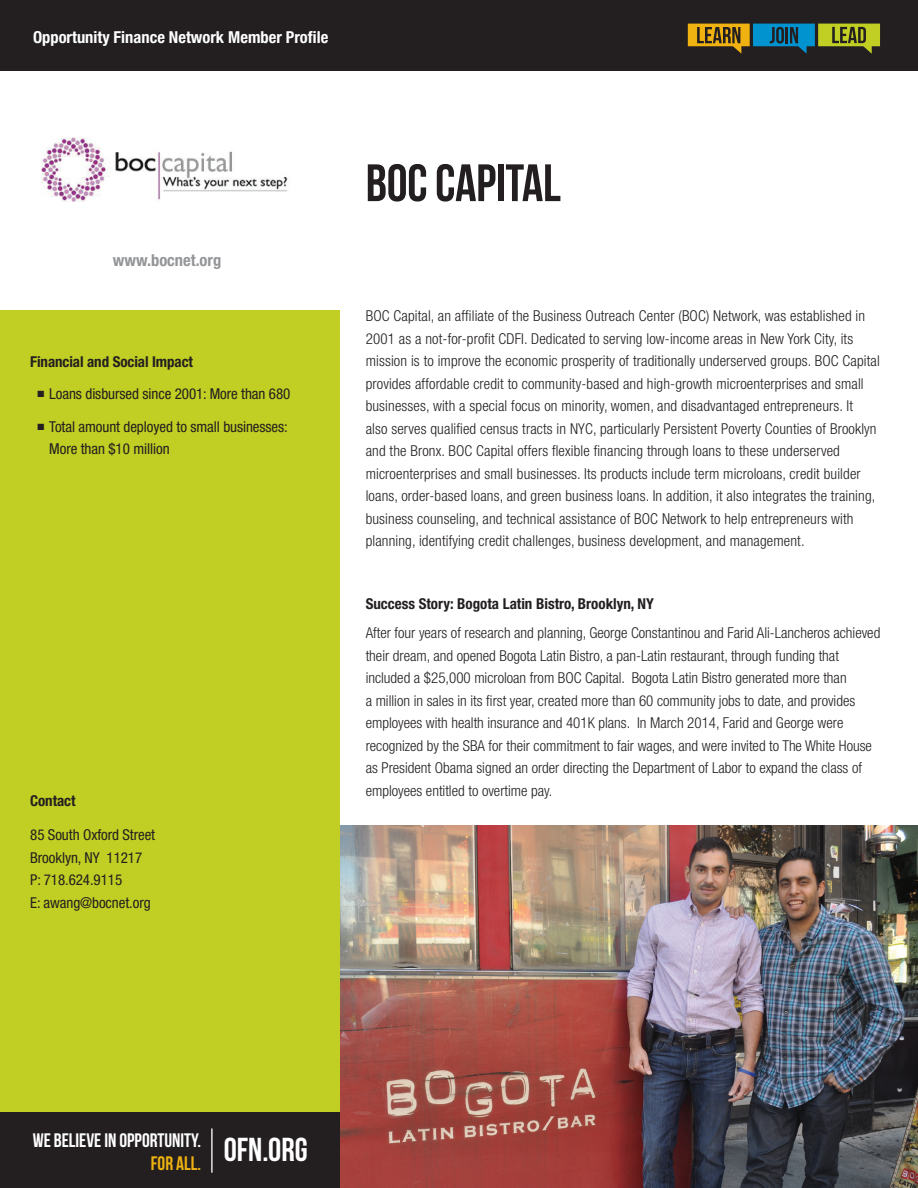
<style>
.page{position:relative;width:918px;height:1188px;background:#fff}
.page>*{position:absolute;margin:0;border:0;box-sizing:border-box;transform-origin:0 0}
.t1{font:52.5px "Bebas Neue";letter-spacing:-.005em;color:#231f20}
.t2{font:19.5px/23.4px "Bebas Neue";color:#fff}
.t3{font:700 condensed 16.5px "Helvetica Neue LT Std";color:#fff}
.t4{font:700 condensed 16.5px "Helvetica Neue LT Std";color:#939598}
.t5{font:300 condensed 15px/22.5px "Helvetica Neue LT Std";letter-spacing:.01em;color:#231f20}
.t6{font:condensed 15px/22.5px "Helvetica Neue LT Std";letter-spacing:-.005em;color:#231f20}
.t7{font:700 condensed 15px "Helvetica Neue LT Std";color:#231f20}
.s1{color:#efb211}
</style>
<div class="page">
<img style="left:339px;top:825px;width:579px;height:363px">
<img style="left:42px;top:138px;width:246px;height:64px">
<div style="left:0;top:311px;width:339px;height:877px;background:#c1ce23"></div>
<div style="left:0;top:0;width:918px;height:70px;background:#231f20"></div>
<svg style="left:688px;top:24px;width:192px;height:30px"></svg>
<div style="left:0;top:1112px;width:339px;height:76px;background:#231f20"></div>
<hr style="left:211px;top:1128px;width:2px;height:45px;background:#fff">
<p class="t3" style="left:33px;top:27px;width:297px">Opportunity Finance Network Member Profile</p>
<p class="t4" style="left:113px;top:250px;width:110px">www.bocnet.org</p>
<p class="t7" style="left:30px;top:353px;width:164px">Financial and Social Impact</p>
<p class="t6" style="left:38px;top:382px;width:254px">■ Loans disbursed since 2001: More than 680</p>
<p class="t6" style="left:49px;top:415px;width:240px;text-indent:-12px">■ Total amount deployed to small businesses:<br>More than $10 million</p>
<p class="t7" style="left:30px;top:792px;width:47px">Contact</p>
<p class="t6" style="left:30px;top:823px;width:126px">85 South Oxford Street<br>Brooklyn, NY 11217<br>P: 718.624.9115<br>E: awang@bocnet.org</p>
<h1 class="t1" style="left:366px;top:154px;width:197px">BOC CAPITAL</h1>
<p class="t5" style="left:366px;top:305px;width:516px">BOC Capital, an affiliate of the Business Outreach Center (BOC) Network, was established in 2001 as a not-for-profit CDFI. Dedicated to serving low-income areas in New York City, its mission is to improve the economic prosperity of traditionally underserved groups. BOC Capital provides affordable credit to community-based and high-growth microenterprises and small businesses, with a special focus on minority, women, and disadvantaged entrepreneurs. It<br>also serves qualified census tracts in NYC, particularly Persistent Poverty Counties of Brooklyn and the Bronx. BOC Capital offers flexible financing through loans to these underserved microenterprises and small businesses. Its products include term microloans, credit builder loans, order-based loans, and green business loans. In addition, it also integrates the training, business counseling, and technical assistance of BOC Network to help entrepreneurs with planning, identifying credit challenges, business development, and management.</p>
<p class="t7" style="left:366px;top:595px;width:290px">Success Story: Bogota Latin Bistro, Brooklyn, NY</p>
<p class="t5" style="left:366px;top:621px;width:516px">After four years of research and planning, George Constantinou and Farid Ali-Lancheros achieved their dream, and opened Bogota Latin Bistro, a pan-Latin restaurant, through funding that included a $25,000 microloan from BOC Capital. Bogota Latin Bistro generated more than<br>a million in sales in its first year, created more than 60 community jobs to date, and provides employees with health insurance and 401K plans. In March 2014, Farid and George were recognized by the SBA for their commitment to fair wages, and were invited to The White House as President Obama signed an order directing the Department of Labor to expand the class of employees entitled to overtime pay.</p>
<h2 class="t2" style="left:151px;top:1128px;width:158px;text-indent:-118px">WE BELIEVE IN OPPORTUNITY.<br><span class="s1">FOR ALL.</span> <sup>OFN.ORG</sup></h2>
</div>
